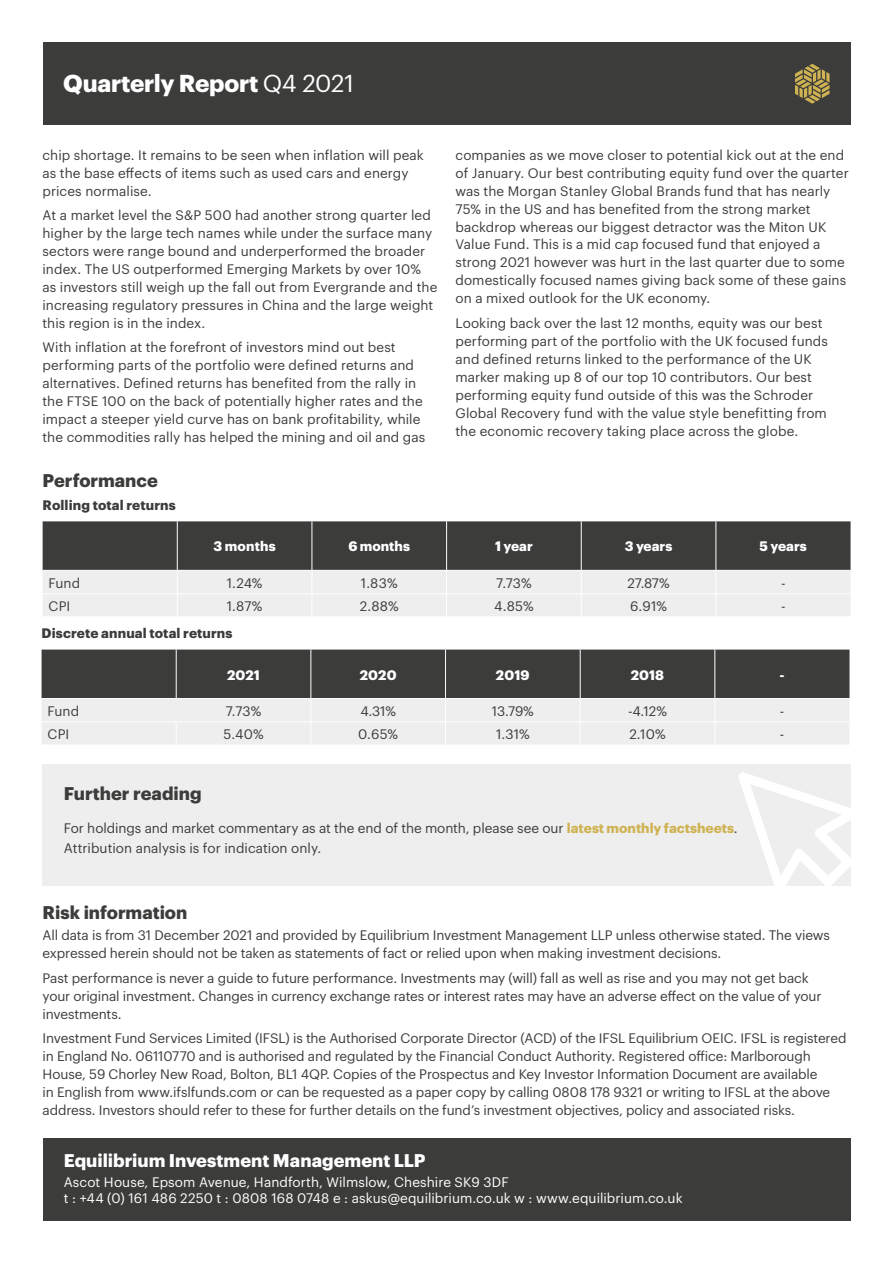
<style>
.page{position:relative;width:893px;height:1263px;background:#fff}
.page>*{position:absolute;margin:0;border:0;box-sizing:border-box;transform-origin:0 0}
.t1{font:700 24px "Graphik";letter-spacing:-.01em;color:#fff}
.t2{font:700 18px "Graphik";color:#3c3c3b}
.t3{font:700 18px "Graphik";color:#fff}
.t4{font:13.5px/18px "Graphik";color:#3c3c3b}
.t5{font:13.5px/15.8px "Graphik";letter-spacing:.005em;color:#fff}
.t6{font:700 13.5px "Graphik";letter-spacing:.005em;color:#fff}
.t7{font:700 13.5px "Graphik";letter-spacing:.01em;color:#3c3c3b}
.s1{font-weight:400}
.s2{font-weight:700;color:#cfb353}
</style>
<div class="page">
<div style="left:43px;top:43px;width:807px;height:82px;background:#3c3c3b"></div>
<svg style="left:795px;top:64px;width:35px;height:40px"></svg>
<div style="left:43px;top:1138px;width:807px;height:82px;background:#3c3c3b"></div>
<div style="left:43px;top:764px;width:807px;height:121px;background:#eee"></div>
<svg style="left:738px;top:772px;width:113px;height:114px"></svg>
<svg style="left:43px;top:521px;width:807px;height:95px;background:#949493"></svg>
<svg style="left:42px;top:650px;width:807px;height:94px;background:#939393"></svg>
<h1 class="t1" style="left:63px;top:65px;width:292px">Quarterly Report <span class="s1">Q4 2021</span></h1>
<p class="t4" style="left:43px;top:145px;width:383px">chip shortage. It remains to be seen when inflation will peak as the base effects of items such as used cars and energy prices normalise.</p>
<p class="t4" style="left:43px;top:205px;width:396px">At a market level the S&amp;P 500 had another strong quarter led higher by the large tech names while under the surface many sectors were range bound and underperformed the broader index. The US outperformed Emerging Markets by over 10% as investors still weigh up the fall out from Evergrande and the increasing regulatory pressures in China and the large weight this region is in the index.</p>
<p class="t4" style="left:43px;top:337px;width:384px">With inflation at the forefront of investors mind out best performing parts of the portfolio were defined returns and alternatives. Defined returns has benefited from the rally in the FTSE 100 on the back of potentially higher rates and the impact a steeper yield curve has on bank profitability, while the commodities rally has helped the mining and oil and gas</p>
<h2 class="t2" style="left:43px;top:466px;width:117px">Performance</h2>
<p class="t7" style="left:43px;top:495px;width:135px">Rolling total returns</p>
<p class="t4" style="left:455px;top:144px;width:395px">companies as we move closer to potential kick out at the end of January. Our best contributing equity fund over the quarter was the Morgan Stanley Global Brands fund that has nearly 75% in the US and has benefited from the strong market backdrop whereas our biggest detractor was the Miton UK Value Fund. This is a mid cap focused fund that enjoyed a strong 2021 however was hurt in the last quarter due to some domestically focused names giving back some of these gains on a mixed outlook for the UK economy.</p>
<p class="t4" style="left:455px;top:313px;width:374px">Looking back over the last 12 months, equity was our best performing part of the portfolio with the UK focused funds and defined returns linked to the performance of the UK marker making up 8 of our top 10 contributors. Our best performing equity fund outside of this was the Schroder Global Recovery fund with the value style benefitting from the economic recovery taking place across the globe.</p>
<p class="t6" style="left:213px;top:536px;width:64px">3 months</p>
<p class="t6" style="left:348px;top:536px;width:63px">6 months</p>
<p class="t6" style="left:495px;top:536px;width:39px">1 year</p>
<p class="t6" style="left:625px;top:536px;width:49px">3 years</p>
<p class="t6" style="left:760px;top:536px;width:49px">5 years</p>
<p class="t4" style="left:49px;top:573px;width:33px">Fund</p>
<p class="t4" style="left:227px;top:573px;width:37px">1.24%</p>
<p class="t4" style="left:361px;top:573px;width:38px">1.83%</p>
<p class="t4" style="left:496px;top:573px;width:37px">7.73%</p>
<p class="t4" style="left:628px;top:573px;width:44px">27.87%</p>
<p class="t4" style="left:781px;top:573px;width:6px">-</p>
<p class="t4" style="left:49px;top:596px;width:23px">CPI</p>
<p class="t4" style="left:227px;top:596px;width:37px">1.87%</p>
<p class="t4" style="left:360px;top:596px;width:40px">2.88%</p>
<p class="t4" style="left:494px;top:596px;width:41px">4.85%</p>
<p class="t4" style="left:630px;top:596px;width:38px">6.91%</p>
<p class="t4" style="left:781px;top:596px;width:6px">-</p>
<p class="t7" style="left:42px;top:623px;width:192px">Discrete annual total returns</p>
<p class="t6" style="left:227px;top:664px;width:35px">2021</p>
<p class="t6" style="left:360px;top:664px;width:38px">2020</p>
<p class="t6" style="left:496px;top:664px;width:35px">2019</p>
<p class="t6" style="left:631px;top:664px;width:35px">2018</p>
<p class="t6" style="left:780px;top:664px;width:7px">-</p>
<p class="t4" style="left:48px;top:701px;width:33px">Fund</p>
<p class="t4" style="left:226px;top:701px;width:37px">7.73%</p>
<p class="t4" style="left:360px;top:701px;width:37px">4.31%</p>
<p class="t4" style="left:492px;top:701px;width:43px">13.79%</p>
<p class="t4" style="left:628px;top:701px;width:40px">-4.12%</p>
<p class="t4" style="left:780px;top:701px;width:6px">-</p>
<p class="t4" style="left:48px;top:724px;width:23px">CPI</p>
<p class="t4" style="left:223px;top:724px;width:42px">5.40%</p>
<p class="t4" style="left:358px;top:724px;width:41px">0.65%</p>
<p class="t4" style="left:496px;top:724px;width:35px">1.31%</p>
<p class="t4" style="left:629px;top:724px;width:38px">2.10%</p>
<p class="t4" style="left:780px;top:724px;width:6px">-</p>
<h2 class="t2" style="left:64px;top:779px;width:139px">Further reading</h2>
<p class="t4" style="left:64px;top:817px;width:675px;line-height:19.8px">For holdings and market commentary as at the end of the month, please see our <span class="s2">latest monthly factsheets</span>.<br>Attribution analysis is for indication only.</p>
<h2 class="t2" style="left:43px;top:898px;width:146px">Risk information</h2>
<p class="t4" style="left:43px;top:925px;width:789px">All data is from 31 December 2021 and provided by Equilibrium Investment Management LLP unless otherwise stated. The views expressed herein should not be taken as statements of fact or relied upon when making investment decisions.</p>
<p class="t4" style="left:43px;top:968px;width:780px">Past performance is never a guide to future performance. Investments may (will) fall as well as rise and you may not get back your original investment. Changes in currency exchange rates or interest rates may have an adverse effect on the value of your investments.</p>
<p class="t4" style="left:43px;top:1028px;width:805px">Investment Fund Services Limited (IFSL) is the Authorised Corporate Director (ACD) of the IFSL Equilibrium OEIC. IFSL is registered in England No. 06110770 and is authorised and regulated by the Financial Conduct Authority. Registered office: Marlborough House, 59 Chorley New Road, Bolton, BL1 4QP. Copies of the Prospectus and Key Investor Information Document are available<br>in English from www.ifslfunds.com or can be requested as a paper copy by calling 0808 178 9321 or writing to IFSL at the above address. Investors should refer to these for further details on the fund’s investment objectives, policy and associated risks.</p>
<h2 class="t3" style="left:64px;top:1147px;width:363px">Equilibrium Investment Management LLP</h2>
<p class="t5" style="left:64px;top:1173px;width:620px">Ascot House, Epsom Avenue, Handforth, Wilmslow, Cheshire SK9 3DF<br>t : +44 (0) 161 486 2250 t : 0808 168 0748 e : askus@equilibrium.co.uk w : www.equilibrium.co.uk</p>
</div>
